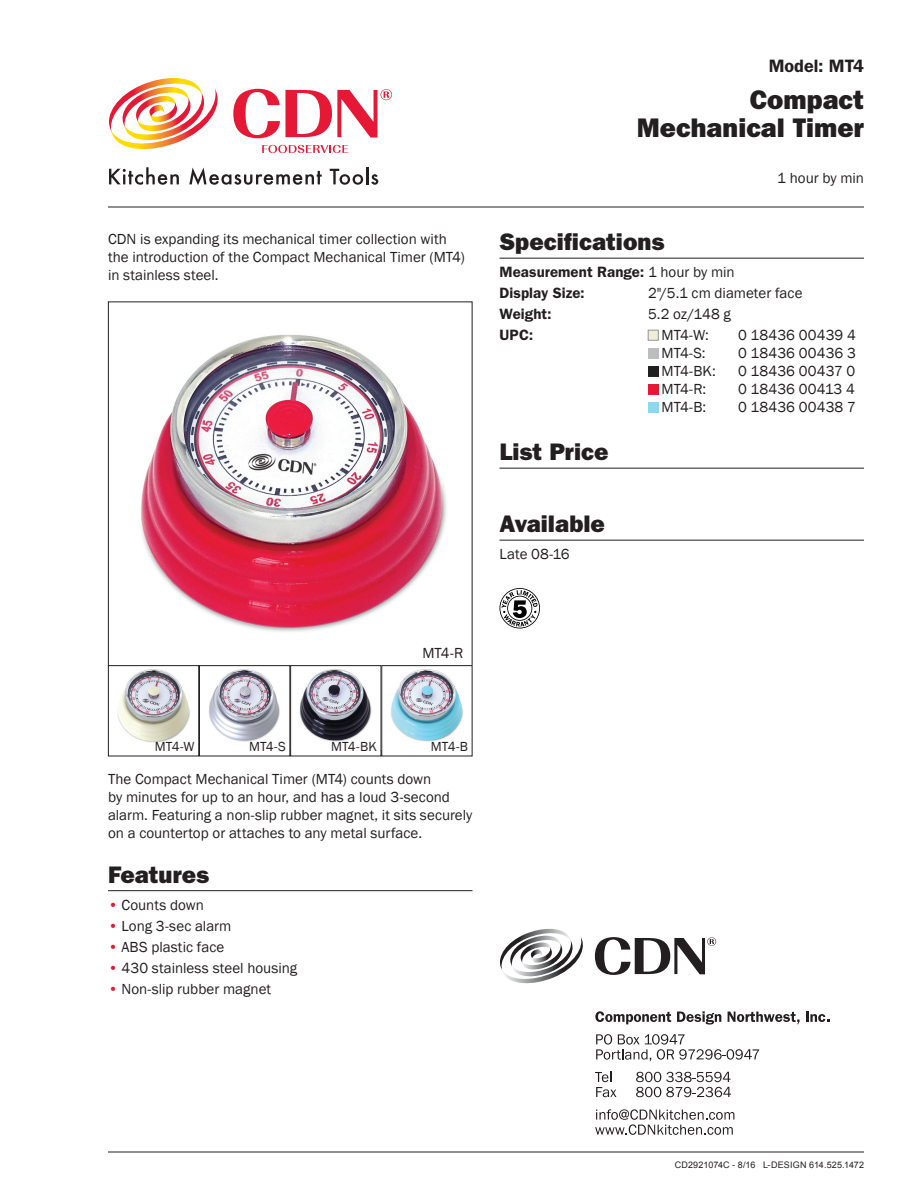
<style>
.page{position:relative;width:918px;height:1188px;background:#fff}
.page>*{position:absolute;margin:0;border:0;box-sizing:border-box;transform-origin:0 0}
.t1{font:800 27px/27.8px "Franklin Gothic";letter-spacing:.005em;color:#231f20;text-align:right}
.t2{font:800 24px "Franklin Gothic";color:#231f20}
.t3{font:600 18px "Franklin Gothic";color:#231f20}
.t4{font:15px/18px "Franklin Gothic";color:#231f20}
.t5{font:600 15px/21px "Franklin Gothic";letter-spacing:.005em;color:#231f20}
.t6{font:13.5px "Franklin Gothic";letter-spacing:.01em;color:#231f20}
.t7{font:9px "Arial";letter-spacing:.015em;color:#231f20}
.s1{font-weight:400}
.s2{color:#e51836}
</style>
<div class="page">
<hr style="left:108px;top:890px;width:364px;height:1px;background:#231f20">
<hr style="left:500px;top:258px;width:364px;height:1px;background:#231f20">
<hr style="left:500px;top:468px;width:364px;height:1px;background:#231f20">
<hr style="left:500px;top:540px;width:364px;height:1px;background:#231f20">
<div style="left:648px;top:330px;width:10px;height:10px;background:#efeed4;border:1px solid #939598"></div>
<div style="left:638px;top:338px;width:30px;height:30px;background:#fff"></div>
<div style="left:648px;top:348px;width:10px;height:10px;background:#bcbdc0"></div>
<div style="left:638px;top:356px;width:30px;height:30px;background:#fff"></div>
<div style="left:648px;top:366px;width:10px;height:10px;background:#231f20"></div>
<div style="left:638px;top:374px;width:30px;height:30px;background:#fff"></div>
<div style="left:648px;top:384px;width:10px;height:10px;background:#e51836"></div>
<div style="left:638px;top:392px;width:30px;height:30px;background:#fff"></div>
<div style="left:648px;top:402px;width:10px;height:10px;background:#8ed7f1"></div>
<hr style="left:108px;top:207px;width:756px;height:1px;background:#231f20">
<hr style="left:108px;top:1152px;width:756px;height:1px;background:#231f20">
<svg style="left:500px;top:929px;width:83px;height:55px"></svg>
<svg style="left:595px;top:937px;width:121px;height:38px"></svg>
<svg style="left:595px;top:1011px;width:76px;height:13px"></svg>
<svg style="left:677px;top:1011px;width:44px;height:14px"></svg>
<svg style="left:728px;top:1012px;width:72px;height:12px"></svg>
<svg style="left:806px;top:1012px;width:23px;height:10px"></svg>
<svg style="left:596px;top:1034px;width:163px;height:27px"></svg>
<svg style="left:595px;top:1072px;width:22px;height:25px"></svg>
<svg style="left:636px;top:1072px;width:95px;height:25px"></svg>
<svg style="left:595px;top:1109px;width:139px;height:26px"></svg>
<svg style="left:500px;top:588px;width:40px;height:40px"></svg>
<svg style="left:109px;top:167px;width:70px;height:18px"></svg>
<svg style="left:189px;top:168px;width:133px;height:17px"></svg>
<svg style="left:330px;top:167px;width:48px;height:18px"></svg>
<svg style="left:262px;top:145px;width:86px;height:8px"></svg>
<svg style="left:233px;top:89px;width:159px;height:49px"></svg>
<svg style="left:109px;top:78px;width:109px;height:72px"></svg>
<img style="left:117px;top:334px;width:346px;height:409px">
<div style="left:108px;top:665px;width:91px;height:91px;border:1px solid #231f20"></div>
<div style="left:199px;top:665px;width:91px;height:91px;border:1px solid #231f20"></div>
<div style="left:290px;top:665px;width:91px;height:91px;border:1px solid #231f20"></div>
<div style="left:381px;top:665px;width:91px;height:91px;border:1px solid #231f20"></div>
<p class="t4" style="left:108px;top:230px;width:358px">CDN is expanding its mechanical timer collection with the introduction of the Compact Mechanical Timer (MT4) in stainless steel.</p>
<p class="t3" style="left:769px;top:55px;width:97px">Model: MT4</p>
<h1 class="t1" style="left:637px;top:85px;width:229px">Compact<br>Mechanical Timer</h1>
<p class="t4" style="left:777px;top:170px;width:88px">1 hour by min</p>
<h2 class="t2" style="left:500px;top:228px;width:166px">Specifications</h2>
<p class="t5" style="left:500px;top:261px;width:237px">Measurement Range: <span class="s1">1 hour by min<br></span>Display Size:</p>
<p class="t4" style="left:648px;top:285px;width:156px">2"/5.1 cm diameter face</p>
<p class="t5" style="left:500px;top:303px;width:54px">Weight:</p>
<p class="t4" style="left:648px;top:306px;width:84px">5.2 oz/148 g</p>
<p class="t5" style="left:500px;top:324px;width:35px">UPC:</p>
<p class="t4" style="left:662px;top:327px;width:49px">MT4-W:</p>
<p class="t4" style="left:738px;top:327px;width:119px">0 18436 00439 4</p>
<p class="t4" style="left:662px;top:345px;width:46px">MT4-S:</p>
<p class="t4" style="left:738px;top:345px;width:119px">0 18436 00436 3</p>
<p class="t4" style="left:662px;top:363px;width:56px">MT4-BK:</p>
<p class="t4" style="left:738px;top:363px;width:119px">0 18436 00437 0</p>
<p class="t4" style="left:662px;top:381px;width:46px">MT4-R:</p>
<p class="t4" style="left:738px;top:381px;width:118px">0 18436 00413 4</p>
<p class="t4" style="left:662px;top:399px;width:46px">MT4-B:</p>
<p class="t4" style="left:738px;top:399px;width:119px">0 18436 00438 7</p>
<h2 class="t2" style="left:500px;top:438px;width:110px">List Price</h2>
<h2 class="t2" style="left:500px;top:510px;width:107px">Available</h2>
<p class="t4" style="left:500px;top:546px;width:72px">Late 08-16</p>
<p class="t4" style="left:422px;top:644px;width:43px">MT4-R</p>
<p class="t6" style="left:155px;top:738px;width:41px">MT4-W</p>
<p class="t6" style="left:249px;top:738px;width:38px">MT4-S</p>
<p class="t6" style="left:331px;top:738px;width:47px">MT4-BK</p>
<p class="t6" style="left:431px;top:738px;width:39px">MT4-B</p>
<p class="t4" style="left:108px;top:770px;width:366px">The Compact Mechanical Timer (MT4) counts down<br>by minutes for up to an hour, and has a loud 3-second alarm. Featuring a non-slip rubber magnet, it sits securely on a countertop or attaches to any metal surface.</p>
<h2 class="t2" style="left:108px;top:861px;width:103px">Features</h2>
<p class="t4" style="left:108px;top:896px;width:97px"><span class="s2">•</span> Counts down</p>
<p class="t4" style="left:108px;top:917px;width:125px"><span class="s2">•</span> Long 3-sec alarm</p>
<p class="t4" style="left:108px;top:938px;width:118px"><span class="s2">•</span> ABS plastic face</p>
<p class="t4" style="left:108px;top:959px;width:191px"><span class="s2">•</span> 430 stainless steel housing</p>
<p class="t4" style="left:108px;top:980px;width:165px"><span class="s2">•</span> Non-slip rubber magnet</p>
<p class="t7" style="left:675px;top:1158px;width:191px">CD2921074C - 8/16 L-DESIGN 614.525.1472</p>
</div>
